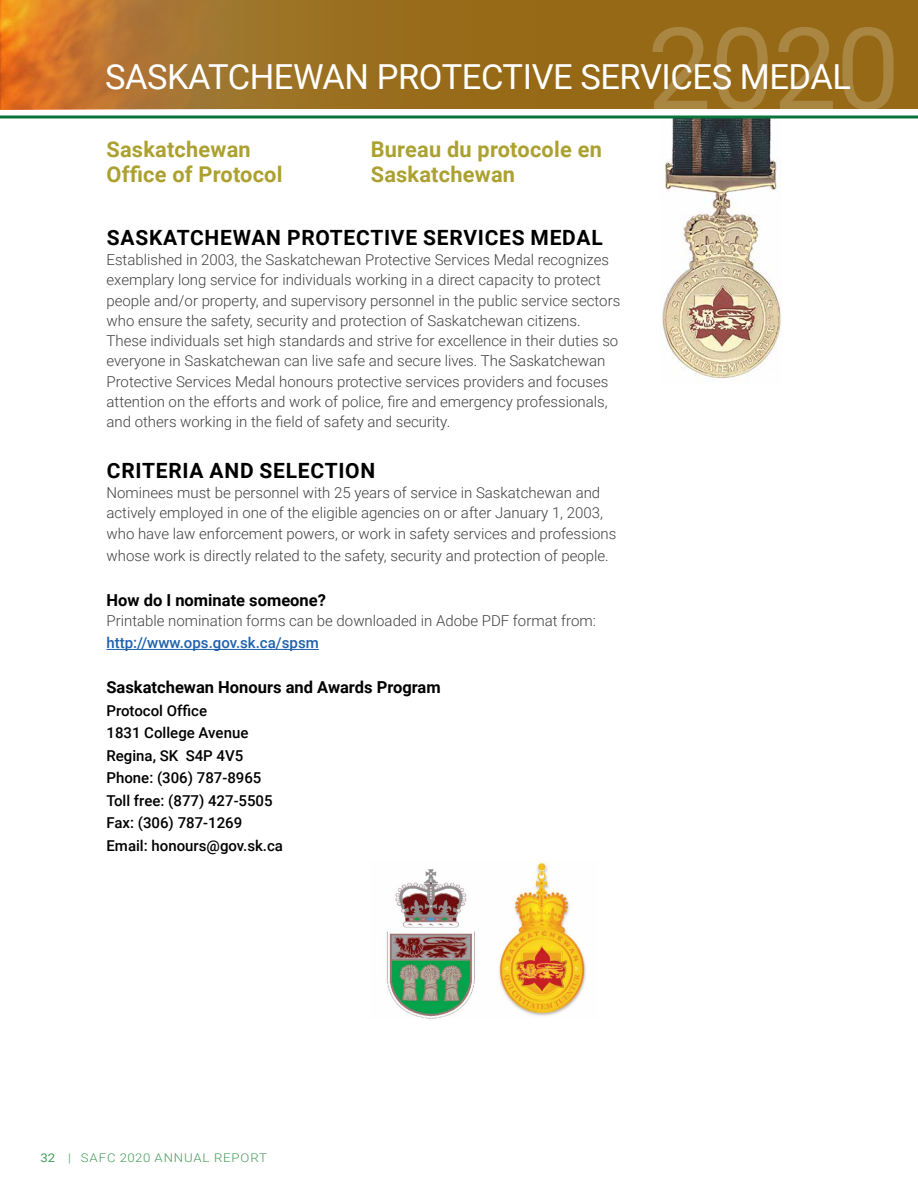
<style>
.page{position:relative;width:918px;height:1188px;background:#fff}
.page>*{position:absolute;margin:0;border:0;box-sizing:border-box;transform-origin:0 0}
.t1{font:114px "Roboto";color:#fff}
.t2{font:34.5px "Roboto";letter-spacing:-.015em;color:#fff}
.t3{font:700 21.75px/25.5px "Roboto";letter-spacing:.01em;color:#aca130}
.t4{font:700 21px "Roboto";letter-spacing:.035em;color:#000}
.t5{font:700 16.5px "Roboto";color:#000}
.t6{font:300 15px/20.2px "Roboto";color:#414042}
.t7{font:500 15px/22.5px "Roboto";color:#000}
.t8{font:500 15px "Roboto";color:#1d61ae}
.t9{font:300 12px "Roboto";letter-spacing:.065em;color:#479c5c;scale:1.1 1}
.s1{font-weight:400}
</style>
<div class="page">
<img style="left:660px;top:118px;width:121px;height:263px">
<div style="left:0;top:0;width:918px;height:109px;background:#966916"></div>
<img style="left:0;top:0;width:272px;height:109px">
<hr style="left:0;top:116px;width:918px;height:2px;background:#08743c">
<hr style="left:106px;top:649px;width:213px;height:1px;background:#1d61ae">
<img style="left:386px;top:862px;width:200px;height:157px">
<h1 class="t1" style="left:647px;top:-11px;width:254px">2020</h1>
<h2 class="t2" style="left:105px;top:52px;width:293px">SASKATCHEWAN PROTE</h2>
<h2 class="t2" style="left:481px;top:52px;width:368px">CTIVE SERVICES MEDAL</h2>
<h3 class="t3" style="left:106px;top:136px;width:178px">Saskatchewan<br>Office of Protocol</h3>
<h3 class="t3" style="left:371px;top:136px;width:233px">Bureau du protocole en<br>Saskatchewan</h3>
<h3 class="t4" style="left:107px;top:223px;width:497px">SASKATCHEWAN PROTECTIVE SERVICES MEDAL</h3>
<p class="t6" style="left:106px;top:249px;width:515px">Established in 2003, the Saskatchewan Protective Services Medal recognizes exemplary long service for individuals working in a direct capacity to protect people and/or property, and supervisory personnel in the public service sectors who ensure the safety, security and protection of Saskatchewan citizens.<br>These individuals set high standards and strive for excellence in their duties so everyone in Saskatchewan can live safe and secure lives. The Saskatchewan Protective Services Medal honours protective services providers and focuses attention on the efforts and work of police, fire and emergency professionals, and others working in the field of safety and security.</p>
<h3 class="t4" style="left:107px;top:456px;width:270px">CRITERIA AND SELECTION</h3>
<p class="t6" style="left:106px;top:482px;width:511px">Nominees must be personnel with 25 years of service in Saskatchewan and actively employed in one of the eligible agencies on or after January 1, 2003, who have law enforcement powers, or work in safety services and professions</p>
<p class="t6" style="left:106px;top:545px;width:504px">whose work is directly related to the safety, security and protection of people.</p>
<p class="t5" style="left:106px;top:588px;width:221px">How do I nominate someone?</p>
<p class="t6" style="left:106px;top:610px;width:491px">Printable nomination forms can be downloaded in Adobe PDF format from:</p>
<p class="t8" style="left:106px;top:633px;width:214px">http://www.ops.gov.sk.ca/spsm</p>
<p class="t5" style="left:106px;top:676px;width:336px">Saskatchewan Honours and Awards Program</p>
<p class="t7" style="left:106px;top:699px;width:178px">Protocol Office<br>1831 College Avenue<br>Regina, SK S4P 4V5<br>Phone: (306) 787-8965<br>Toll free: (877) 427-5505<br>Fax: (306) 787-1269<br>Email: honours@gov.sk.ca</p>
<p class="t9" style="left:40px;top:1150px;width:207px"><span class="s1">32</span> | SAFC 2020 annual report</p>
</div>
